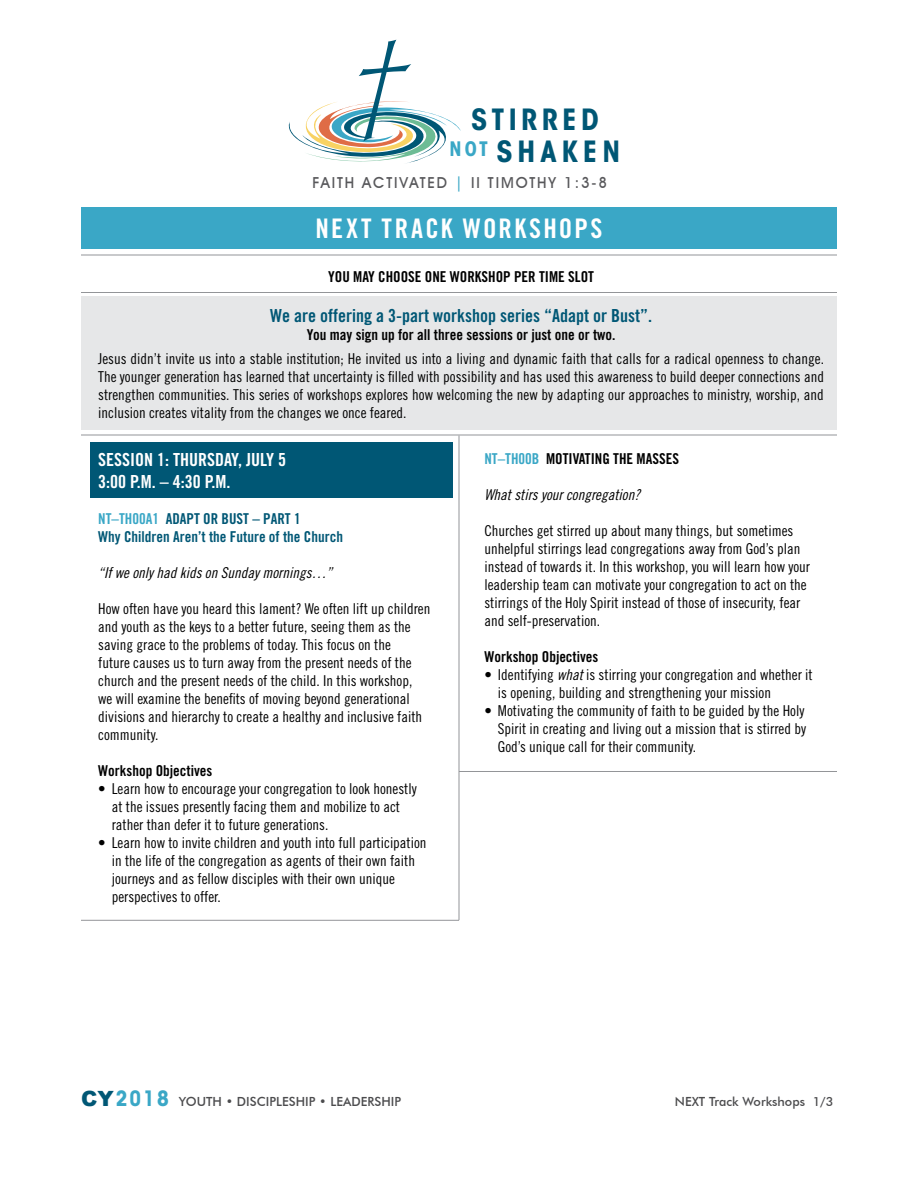
<style>
.page{position:relative;width:918px;height:1188px;background:#fff}
.page>*{position:absolute;margin:0;border:0;box-sizing:border-box;transform-origin:0 0}
.t1{font:700 condensed 29.1px "ITC Avant Garde Std";letter-spacing:.15em;color:#005775}
.t2{font:27px "Trade Gothic Bold Cond Twenty";letter-spacing:.085em;color:#fff}
.t3{font:18px "Trade Gothic Bold Cond Twenty";color:#005775}
.t4{font:18px "Trade Gothic Bold Cond Twenty";color:#fff}
.t5{font:500 15.15px "Avant Garde IT Cby BT";letter-spacing:.125em;color:#58585b}
.t6{font:15px/18px "Trade Gothic Cond Eighteen";color:#000}
.t7{font:15px "Trade Gothic Bold Cond Twenty";color:#000}
.t8{font:15px "Trade Gothic Bold Cond Twenty";color:#005775}
.t9{font:15px "Trade Gothic Cond Eighteen Obl";color:#000}
.t10{font:500 12.6px "Futura BT";color:#4c4c4e}
.s1{color:#3aa7c6}
.s2{font-family:"Trade Gothic Cond Eighteen Obl"}
.s3{font-family:"Arial";font-weight:900;font-size:21px;color:#005775}
.s4{font-family:"ITC Avant Garde Std";font-weight:700;font-stretch:condensed;font-size:21px;color:#3aa7c6}
</style>
<div class="page">
<div style="left:81px;top:296px;width:756px;height:133px;background:#e6e7e8"></div>
<div style="left:81px;top:207px;width:756px;height:42px;background:#3aa7c6"></div>
<hr style="left:459px;top:436px;width:1px;height:484px;background:#939598">
<hr style="left:81px;top:435px;width:756px;height:1px;background:#939598">
<svg style="left:288px;top:39px;width:173px;height:124px"></svg>
<div style="left:90px;top:442px;width:362px;height:56px;background:#005775"></div>
<hr style="left:81px;top:920px;width:378px;height:1px;background:#939598">
<hr style="left:81px;top:255px;width:756px;height:1px;background:#939598">
<hr style="left:81px;top:292px;width:756px;height:1px;background:#939598">
<hr style="left:459px;top:771px;width:378px;height:1px;background:#939598">
<p class="t1" style="left:471px;top:101px;width:129px">STIRRED</p>
<p class="t1" style="left:450px;top:132px;width:172px"><sup>NOT</sup> SHAKEN</p>
<p class="t5" style="left:312px;top:173px;width:296px">FAITH ACTIVATED <span class="s1">|</span> II TIMOTHY 1:3-8</p>
<p class="t2" style="left:316px;top:212px;width:288px">NEXT TRACK WORKSHOPS</p>
<p class="t7" style="left:328px;top:267px;width:267px">YOU MAY CHOOSE ONE WORKSHOP PER TIME SLOT</p>
<p class="t3" style="left:270px;top:304px;width:383px">We are offering a 3-part workshop series “Adapt or Bust”.</p>
<p class="t7" style="left:307px;top:325px;width:310px">You may sign up for all three sessions or just one or two.</p>
<p class="t6" style="left:98px;top:349px;width:727px;text-align:justify">Jesus didn’t invite us into a stable institution; He invited us into a living and dynamic faith that calls for a radical openness to change.<br>The younger generation has learned that uncertainty is filled with possibility and has used this awareness to build deeper connections and strengthen communities. This series of workshops explores how welcoming the new by adapting our approaches to ministry, worship, and inclusion creates vitality from the changes we once feared.</p>
<p class="t4" style="left:98px;top:449px;width:189px">SESSION 1: THURSDAY, JULY 5</p>
<p class="t4" style="left:98px;top:471px;width:134px">3:00 P.M. – 4:30 P.M.</p>
<p class="t8" style="left:98px;top:509px;width:204px"><span class="s1">NT–TH00A1</span> ADAPT OR BUST – PART 1</p>
<p class="t8" style="left:98px;top:527px;width:246px">Why Children Aren’t the Future of the Church</p>
<p class="t9" style="left:98px;top:564px;width:236px">“If we only had kids on Sunday mornings…”</p>
<p class="t6" style="left:98px;top:599px;width:334px">How often have you heard this lament? We often lift up children and youth as the keys to a better future, seeing them as the saving grace to the problems of today. This focus on the<br>future causes us to turn away from the present needs of the church and the present needs of the child. In this workshop,<br>we will examine the benefits of moving beyond generational divisions and hierarchy to create a healthy and inclusive faith community.</p>
<p class="t7" style="left:98px;top:761px;width:116px">Workshop Objectives</p>
<p class="t6" style="left:112px;top:779px;width:306px;text-indent:-14px">• Learn how to encourage your congregation to look honestly at the issues presently facing them and mobilize to act rather than defer it to future generations.</p>
<p class="t6" style="left:112px;top:833px;width:316px;text-indent:-14px">• Learn how to invite children and youth into full participation in the life of the congregation as agents of their own faith journeys and as fellow disciples with their own unique perspectives to offer.</p>
<p class="t7" style="left:484px;top:450px;width:196px"><span class="s1">NT–TH00B</span> MOTIVATING THE MASSES</p>
<p class="t9" style="left:484px;top:486px;width:157px">What stirs your congregation?</p>
<p class="t6" style="left:484px;top:521px;width:327px">Churches get stirred up about many things, but sometimes unhelpful stirrings lead congregations away from God’s plan instead of towards it. In this workshop, you will learn how your leadership team can motivate your congregation to act on the stirrings of the Holy Spirit instead of those of insecurity, fear and self-preservation.</p>
<p class="t7" style="left:484px;top:648px;width:116px">Workshop Objectives</p>
<p class="t6" style="left:498px;top:665px;width:316px;text-indent:-14px">• Identifying <span class="s2">what</span> is stirring your congregation and whether it is opening, building and strengthening your mission</p>
<p class="t6" style="left:498px;top:701px;width:310px;text-align:justify;text-indent:-14px">• Motivating the community of faith to be guided by the Holy Spirit in creating and living out a mission that is stirred by God’s unique call for their community.</p>
<p class="t10" style="left:81px;top:1094px;width:322px"><span class="s3">CY</span><span class="s4">2018</span> YOUTH • DISCIPLESHIP • LEADERSHIP</p>
<p class="t10" style="left:675px;top:1094px;width:160px">NEXT Track Workshops 1/3</p>
</div>
